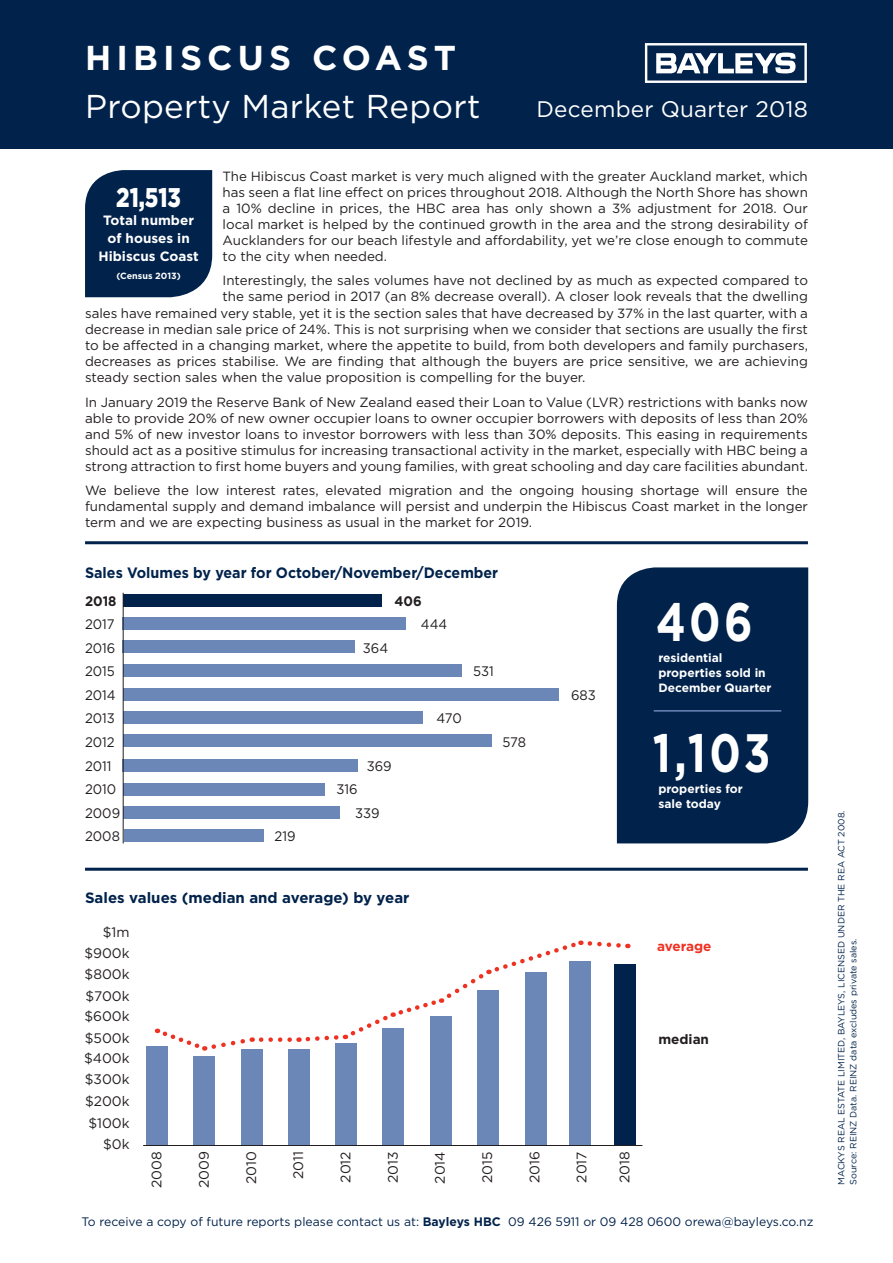
<style>
.page{position:relative;width:893px;height:1263px;background:#fff}
.page>*{position:absolute;margin:0;border:0;box-sizing:border-box;transform-origin:0 0}
.t1{font:700 54px "Gotham";letter-spacing:.075em;color:#fff;scale:.8 1}
.t2{font:700 34.5px "Gotham";letter-spacing:.15em;color:#fff}
.t3{font:33px "Gotham";letter-spacing:.01em;color:#fff}
.t4{font:900 27px "Gotham";color:#fff;scale:.8 1}
.t5{font:22.5px "Gotham";letter-spacing:.01em;color:#fff}
.t6{font:700 15px "Gotham";color:#00224b;scale:.95 1}
.t7{font:700 15px "Gotham";color:#00224b}
.t8{font:13.8px "Gotham";color:#231f20}
.t9{font:13.8px "Gotham";color:#231f20;scale:.95 1}
.t10{font:700 13.8px "Gotham";color:#231f20;scale:.95 1}
.t11{font:700 13.5px/18px "Gotham";color:#fff;text-align:center}
.t12{font:700 13.5px "Gotham";letter-spacing:-.02em;color:#ef3122}
.t13{font:700 13.5px "Gotham";color:#231f20}
.t14{font:13.35px/16px "Gotham";color:#231f20;text-align:justify}
.t15{font:12.3px "Gotham";color:#00224b}
.t16{font:700 12px/15.3px "Gotham";color:#fff}
.t17{font:9px/12px "Gotham";color:#00224b}
.t18{font:700 9px "Gotham";color:#fff}
.s1{font-weight:700}
</style>
<div class="page">
<div style="left:0;top:0;width:893px;height:149px;background:#00224b"></div>
<div style="left:85px;top:170px;width:127px;height:127px;background:#00224b"></div>
<div style="left:123px;top:617px;width:283px;height:12px;background:#6b87b7"></div>
<div style="left:123px;top:594px;width:259px;height:13px;background:#00224b"></div>
<div style="left:123px;top:640px;width:232px;height:13px;background:#6b87b7"></div>
<div style="left:123px;top:664px;width:338px;height:13px;background:#6b87b7"></div>
<div style="left:123px;top:688px;width:435px;height:12px;background:#6b87b7"></div>
<div style="left:123px;top:711px;width:300px;height:13px;background:#6b87b7"></div>
<div style="left:124px;top:734px;width:368px;height:13px;background:#6b87b7"></div>
<div style="left:123px;top:759px;width:235px;height:13px;background:#6b87b7"></div>
<div style="left:123px;top:783px;width:201px;height:12px;background:#6b87b7"></div>
<div style="left:124px;top:806px;width:216px;height:13px;background:#6b87b7"></div>
<hr style="left:123px;top:593px;width:1px;height:250px;background:#231f20">
<div style="left:124px;top:829px;width:140px;height:13px;background:#6b87b7"></div>
<div style="left:146px;top:1046px;width:22px;height:99px;background:#6b87b7"></div>
<div style="left:194px;top:1056px;width:21px;height:89px;background:#6b87b7"></div>
<div style="left:241px;top:1049px;width:21px;height:96px;background:#6b87b7"></div>
<div style="left:525px;top:972px;width:21px;height:173px;background:#6b87b7"></div>
<div style="left:478px;top:990px;width:21px;height:155px;background:#6b87b7"></div>
<div style="left:336px;top:1043px;width:21px;height:102px;background:#6b87b7"></div>
<div style="left:382px;top:1028px;width:21px;height:117px;background:#6b87b7"></div>
<div style="left:430px;top:1016px;width:22px;height:129px;background:#6b87b7"></div>
<hr style="left:143px;top:1145px;width:499px;height:1px;background:#231f20">
<div style="left:288px;top:1049px;width:21px;height:96px;background:#6b87b7"></div>
<div style="left:570px;top:961px;width:21px;height:184px;background:#6b87b7"></div>
<div style="left:614px;top:964px;width:22px;height:181px;background:#00224b"></div>
<hr style="left:85px;top:541px;width:723px;height:3px;background:#00224b">
<hr style="left:85px;top:868px;width:723px;height:3px;background:#00224b">
<div style="left:617px;top:567px;width:191px;height:276px;background:#00224b"></div>
<hr style="left:654px;top:710px;width:127px;height:2px;background:#6b87b7">
<svg style="left:645px;top:43px;width:162px;height:40px"></svg>
<svg style="left:157px;top:1028px;width:96px;height:23px"></svg>
<svg style="left:261px;top:940px;width:367px;height:104px"></svg>
<h2 class="t2" style="left:85px;top:35px;width:373px">HIBISCUS COAST</h2>
<h3 class="t3" style="left:85px;top:85px;width:397px">Property Market Report</h3>
<h3 class="t5" style="left:536px;top:94px;width:273px">December Quarter 2018</h3>
<h3 class="t4" style="left:116px;top:179px;width:83px">21,513</h3>
<p class="t11" style="left:98px;top:211px;width:102px">Total number of houses in<br>Hibiscus Coast</p>
<p class="t18" style="left:116px;top:270px;width:66px">(Census 2013)</p>
<p class="t14" style="left:223px;top:168px;width:587px">The Hibiscus Coast market is very much aligned with the greater Auckland market, which has seen a flat line effect on prices throughout 2018. Although the North Shore has shown a 10% decline in prices, the HBC area has only shown a 3% adjustment for 2018. Our local market is helped by the continued growth in the area and the strong desirability of Aucklanders for our beach lifestyle and affordability, yet we’re close enough to commute to the city when needed.</p>
<p class="t14" style="left:223px;top:272px;width:587px">Interestingly, the sales volumes have not declined by as much as expected compared to the same period in 2017 (an 8% decrease overall). A closer look reveals that the dwelling</p>
<p class="t14" style="left:85px;top:305px;width:724px">sales have remained very stable, yet it is the section sales that have decreased by 37% in the last quarter, with a decrease in median sale price of 24%. This is not surprising when we consider that sections are usually the first to be affected in a changing market, where the appetite to build, from both developers and family purchasers, decreases as prices stabilise. We are finding that although the buyers are price sensitive, we are achieving steady section sales when the value proposition is compelling for the buyer.</p>
<p class="t14" style="left:85px;top:393px;width:724px">In January 2019 the Reserve Bank of New Zealand eased their Loan to Value (LVR) restrictions with banks now able to provide 20% of new owner occupier loans to owner occupier borrowers with deposits of less than 20% and 5% of new investor loans to investor borrowers with less than 30% deposits. This easing in requirements should act as a positive stimulus for increasing transactional activity in the market, especially with HBC being a strong attraction to first home buyers and young families, with great schooling and day care facilities abundant.</p>
<p class="t14" style="left:85px;top:482px;width:724px">We believe the low interest rates, elevated migration and the ongoing housing shortage will ensure the fundamental supply and demand imbalance will persist and underpin the Hibiscus Coast market in the longer term and we are expecting business as usual in the market for 2019.</p>
<p class="t6" style="left:85px;top:563px;width:436px">Sales Volumes by year for October/November/December</p>
<p class="t10" style="left:85px;top:591px;width:35px">2018</p>
<p class="t10" style="left:394px;top:591px;width:30px">406</p>
<p class="t9" style="left:85px;top:615px;width:33px">2017</p>
<p class="t9" style="left:421px;top:615px;width:29px">444</p>
<p class="t9" style="left:85px;top:639px;width:33px">2016</p>
<p class="t9" style="left:363px;top:639px;width:28px">364</p>
<p class="t9" style="left:85px;top:662px;width:33px">2015</p>
<p class="t9" style="left:473px;top:662px;width:23px">531</p>
<p class="t9" style="left:85px;top:686px;width:34px">2014</p>
<p class="t9" style="left:571px;top:686px;width:28px">683</p>
<p class="t9" style="left:85px;top:710px;width:33px">2013</p>
<p class="t9" style="left:437px;top:710px;width:28px">470</p>
<p class="t9" style="left:85px;top:733px;width:33px">2012</p>
<p class="t9" style="left:502px;top:733px;width:26px">578</p>
<p class="t9" style="left:85px;top:757px;width:29px">2011</p>
<p class="t9" style="left:367px;top:757px;width:28px">369</p>
<p class="t9" style="left:85px;top:780px;width:34px">2010</p>
<p class="t9" style="left:336px;top:780px;width:24px">316</p>
<p class="t9" style="left:85px;top:804px;width:38px">2009</p>
<p class="t9" style="left:355px;top:804px;width:27px">339</p>
<p class="t9" style="left:85px;top:827px;width:38px">2008</p>
<p class="t9" style="left:275px;top:827px;width:24px">219</p>
<p class="t7" style="left:85px;top:888px;width:326px">Sales values (median and average) by year</p>
<p class="t8" style="left:103px;top:923px;width:28px">$1m</p>
<p class="t8" style="left:84px;top:944px;width:47px">$900k</p>
<p class="t8" style="left:85px;top:965px;width:47px">$800k</p>
<p class="t8" style="left:86px;top:987px;width:46px">$700k</p>
<p class="t8" style="left:84px;top:1007px;width:47px">$600k</p>
<p class="t8" style="left:85px;top:1029px;width:46px">$500k</p>
<p class="t8" style="left:84px;top:1049px;width:47px">$400k</p>
<p class="t8" style="left:85px;top:1070px;width:46px">$300k</p>
<p class="t8" style="left:85px;top:1092px;width:46px">$200k</p>
<p class="t8" style="left:88px;top:1114px;width:43px">$100k</p>
<p class="t8" style="left:103px;top:1135px;width:28px">$0k</p>
<p class="t8" style="left:148px;top:1188px;width:38px;rotate:-90deg">2008</p>
<p class="t8" style="left:195px;top:1188px;width:38px;rotate:-90deg">2009</p>
<p class="t8" style="left:242px;top:1184px;width:34px;rotate:-90deg">2010</p>
<p class="t8" style="left:290px;top:1179px;width:29px;rotate:-90deg">2011</p>
<p class="t8" style="left:337px;top:1182px;width:33px;rotate:-90deg">2012</p>
<p class="t8" style="left:384px;top:1183px;width:33px;rotate:-90deg">2013</p>
<p class="t8" style="left:431px;top:1183px;width:34px;rotate:-90deg">2014</p>
<p class="t8" style="left:478px;top:1183px;width:33px;rotate:-90deg">2015</p>
<p class="t8" style="left:526px;top:1183px;width:33px;rotate:-90deg">2016</p>
<p class="t8" style="left:573px;top:1182px;width:33px;rotate:-90deg">2017</p>
<p class="t8" style="left:616px;top:1183px;width:33px;rotate:-90deg">2018</p>
<h1 class="t1" style="left:656px;top:586px;width:122px">406</h1>
<p class="t16" style="left:658px;top:650px;width:115px">residential properties sold in<br>December Quarter</p>
<h1 class="t1" style="left:653px;top:717px;width:148px">1,103</h1>
<p class="t16" style="left:658px;top:781px;width:86px">properties for sale today</p>
<p class="t12" style="left:657px;top:937px;width:56px">average</p>
<p class="t13" style="left:658px;top:1030px;width:52px">median</p>
<p class="t15" style="left:82px;top:1214px;width:733px">To receive a copy of future reports please contact us at: <span class="s1">Bayleys HBC</span> 09 426 5911 or 09 428 0600 orewa@bayleys.co.nz</p>
<p class="t17" style="left:835px;top:1185px;width:376px;rotate:-90deg">MACKYS REAL ESTATE LIMITED, BAYLEYS, LICENSED UNDER THE REA ACT 2008.<br>Source: REINZ Data. REINZ data excludes private sales.</p>
</div>
